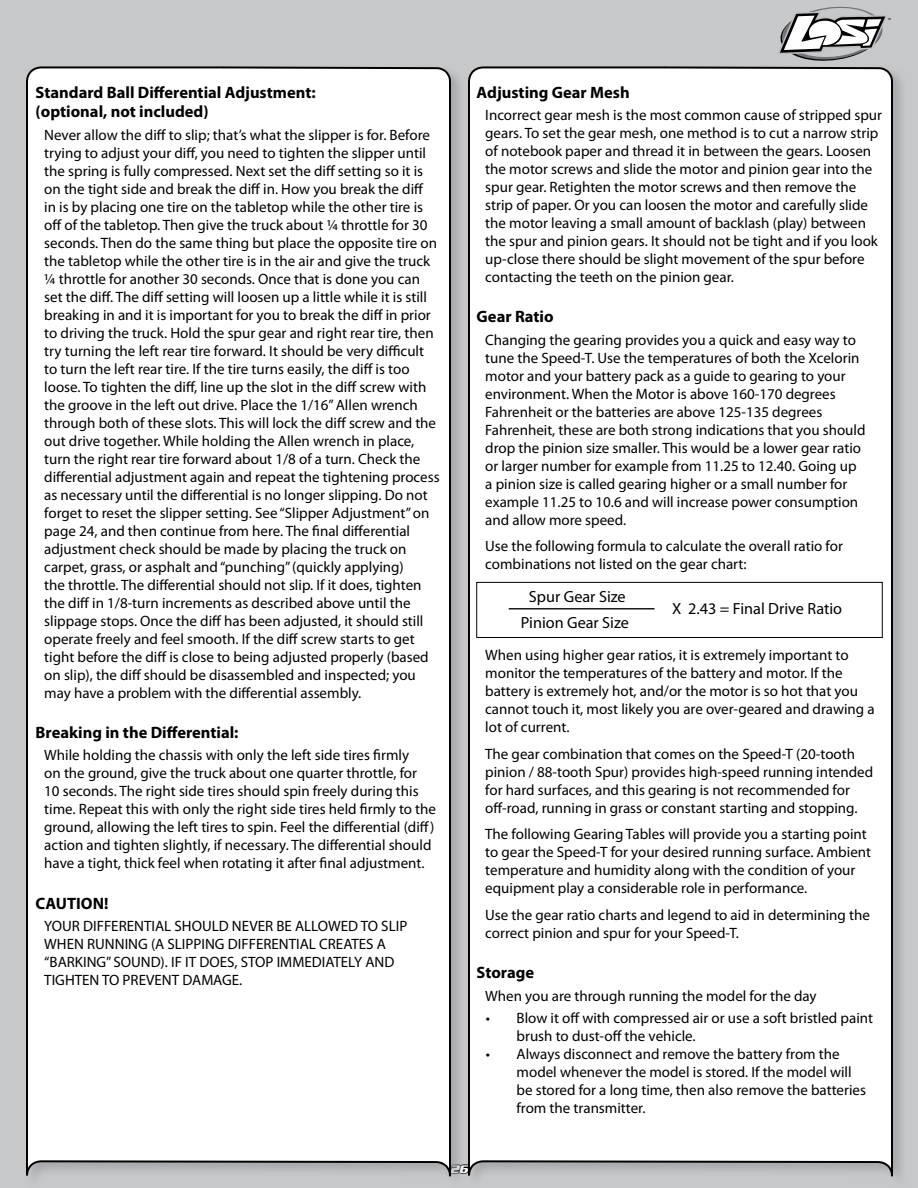
<style>
.page{position:relative;width:918px;height:1188px;background:#c6c8ca}
.page>*{position:absolute;margin:0;border:0;box-sizing:border-box;transform-origin:0 0}
.t1{font:700 16.5px/19.8px "Myriad Pro";color:#000}
.t2{font:16.2px/25.7px "Myriad Pro";color:#000;text-align:center}
.t3{font:15px/18px "Myriad Pro";color:#000}
.t4{font:italic 700 12px "Serpentine";color:#fff}
.t5{font:3px "Myriad Pro";color:#000}
</style>
<div class="page">
<svg style="left:779px;top:7px;width:107px;height:54px"></svg>
<div style="left:24px;top:65px;width:448px;height:1123px;background:#9d9fa2;opacity:.75"></div>
<div style="left:25px;top:65px;width:427px;height:1123px;background:#fff"></div>
<div style="left:466px;top:65px;width:448px;height:1123px;background:#9d9fa2;opacity:.75"></div>
<div style="left:467px;top:65px;width:427px;height:1123px;background:#fff"></div>
<hr style="left:509px;top:608px;width:146px;height:1px;background:#000">
<div style="left:476px;top:582px;width:407px;height:56px;border:1px solid #000"></div>
<p class="t5" style="left:888px;top:17px;width:5px">TM</p>
<p class="t1" style="left:36px;top:82px;width:282px">Standard Ball Differential Adjustment: (optional, not included)</p>
<p class="t3" style="left:44px;top:126px;width:397px">Never allow the diff to slip; that’s what the slipper is for. Before trying to adjust your diff, you need to tighten the slipper until the spring is fully compressed. Next set the diff setting so it is on the tight side and break the diff in. How you break the diff<br>in is by placing one tire on the tabletop while the other tire is off of the tabletop. Then give the truck about ¼ throttle for 30 seconds. Then do the same thing but place the opposite tire on the tabletop while the other tire is in the air and give the truck ¼ throttle for another 30 seconds. Once that is done you can set the diff. The diff setting will loosen up a little while it is still breaking in and it is important for you to break the diff in prior to driving the truck. Hold the spur gear and right rear tire, then try turning the left rear tire forward. It should be very difficult to turn the left rear tire. If the tire turns easily, the diff is too loose. To tighten the diff, line up the slot in the diff screw with the groove in the left out drive. Place the 1/16” Allen wrench through both of these slots. This will lock the diff screw and the out drive together. While holding the Allen wrench in place, turn the right rear tire forward about 1/8 of a turn. Check the differential adjustment again and repeat the tightening process as necessary until the differential is no longer slipping. Do not forget to reset the slipper setting. See “Slipper Adjustment” on page 24, and then continue from here. The final differential adjustment check should be made by placing the truck on carpet, grass, or asphalt and “punching” (quickly applying)<br>the throttle. The differential should not slip. If it does, tighten the diff in 1/8-turn increments as described above until the slippage stops. Once the diff has been adjusted, it should still operate freely and feel smooth. If the diff screw starts to get tight before the diff is close to being adjusted properly (based on slip), the diff should be disassembled and inspected; you may have a problem with the differential assembly.</p>
<p class="t1" style="left:36px;top:722px;width:204px">Breaking in the Differential:</p>
<p class="t3" style="left:44px;top:746px;width:393px">While holding the chassis with only the left side tires firmly<br>on the ground, give the truck about one quarter throttle, for 10 seconds. The right side tires should spin freely during this time. Repeat this with only the right side tires held firmly to the ground, allowing the left tires to spin. Feel the differential (diff) action and tighten slightly, if necessary. The differential should have a tight, thick feel when rotating it after final adjustment.</p>
<p class="t1" style="left:36px;top:893px;width:74px">CAUTION!</p>
<p class="t3" style="left:44px;top:917px;width:365px">YOUR DIFFERENTIAL SHOULD NEVER BE ALLOWED TO SLIP WHEN RUNNING (A SLIPPING DIFFERENTIAL CREATES A “BARKING” SOUND). IF IT DOES, STOP IMMEDIATELY AND TIGHTEN TO PREVENT DAMAGE.</p>
<p class="t1" style="left:477px;top:82px;width:155px">Adjusting Gear Mesh</p>
<p class="t3" style="left:485px;top:106px;width:398px">Incorrect gear mesh is the most common cause of stripped spur gears. To set the gear mesh, one method is to cut a narrow strip of notebook paper and thread it in between the gears. Loosen the motor screws and slide the motor and pinion gear into the spur gear. Retighten the motor screws and then remove the strip of paper. Or you can loosen the motor and carefully slide the motor leaving a small amount of backlash (play) between the spur and pinion gears. It should not be tight and if you look up-close there should be slight movement of the spur before contacting the teeth on the pinion gear.</p>
<p class="t1" style="left:477px;top:306px;width:78px">Gear Ratio</p>
<p class="t3" style="left:485px;top:330px;width:382px">Changing the gearing provides you a quick and easy way to tune the Speed-T. Use the temperatures of both the Xcelorin motor and your battery pack as a guide to gearing to your environment. When the Motor is above 160-170 degrees Fahrenheit or the batteries are above 125-135 degrees Fahrenheit, these are both strong indications that you should drop the pinion size smaller. This would be a lower gear ratio or larger number for example from 11.25 to 12.40. Going up a pinion size is called gearing higher or a small number for example 11.25 to 10.6 and will increase power consumption and allow more speed.</p>
<p class="t3" style="left:485px;top:537px;width:359px">Use the following formula to calculate the overall ratio for combinations not listed on the gear chart:</p>
<p class="t2" style="left:521px;top:584px;width:110px">Spur Gear Size<br>Pinion Gear Size</p>
<p class="t2" style="left:672px;top:596px;width:172px">X 2.43 = Final Drive Ratio</p>
<p class="t3" style="left:485px;top:646px;width:391px">When using higher gear ratios, it is extremely important to monitor the temperatures of the battery and motor. If the battery is extremely hot, and/or the motor is so hot that you cannot touch it, most likely you are over-geared and drawing a lot of current.</p>
<p class="t3" style="left:485px;top:745px;width:389px">The gear combination that comes on the Speed-T (20-tooth pinion / 88-tooth Spur) provides high-speed running intended for hard surfaces, and this gearing is not recommended for off-road, running in grass or constant starting and stopping.</p>
<p class="t3" style="left:485px;top:825px;width:387px">The following Gearing Tables will provide you a starting point to gear the Speed-T for your desired running surface. Ambient temperature and humidity along with the condition of your equipment play a considerable role in performance.</p>
<p class="t3" style="left:485px;top:906px;width:386px">Use the gear ratio charts and legend to aid in determining the correct pinion and spur for your Speed-T.</p>
<p class="t1" style="left:477px;top:962px;width:59px">Storage</p>
<p class="t3" style="left:485px;top:986px;width:333px">When you are through running the model for the day</p>
<p class="t3" style="left:517px;top:1009px;width:358px;text-indent:-31px">• Blow it off with compressed air or use a soft bristled paint brush to dust-off the vehicle.</p>
<p class="t3" style="left:517px;top:1045px;width:351px;text-indent:-31px">• Always disconnect and remove the battery from the model whenever the model is stored. If the model will be stored for a long time, then also remove the batteries from the transmitter.</p>
<p class="t4" style="left:450px;top:1162px;width:20px">26</p>
</div>
